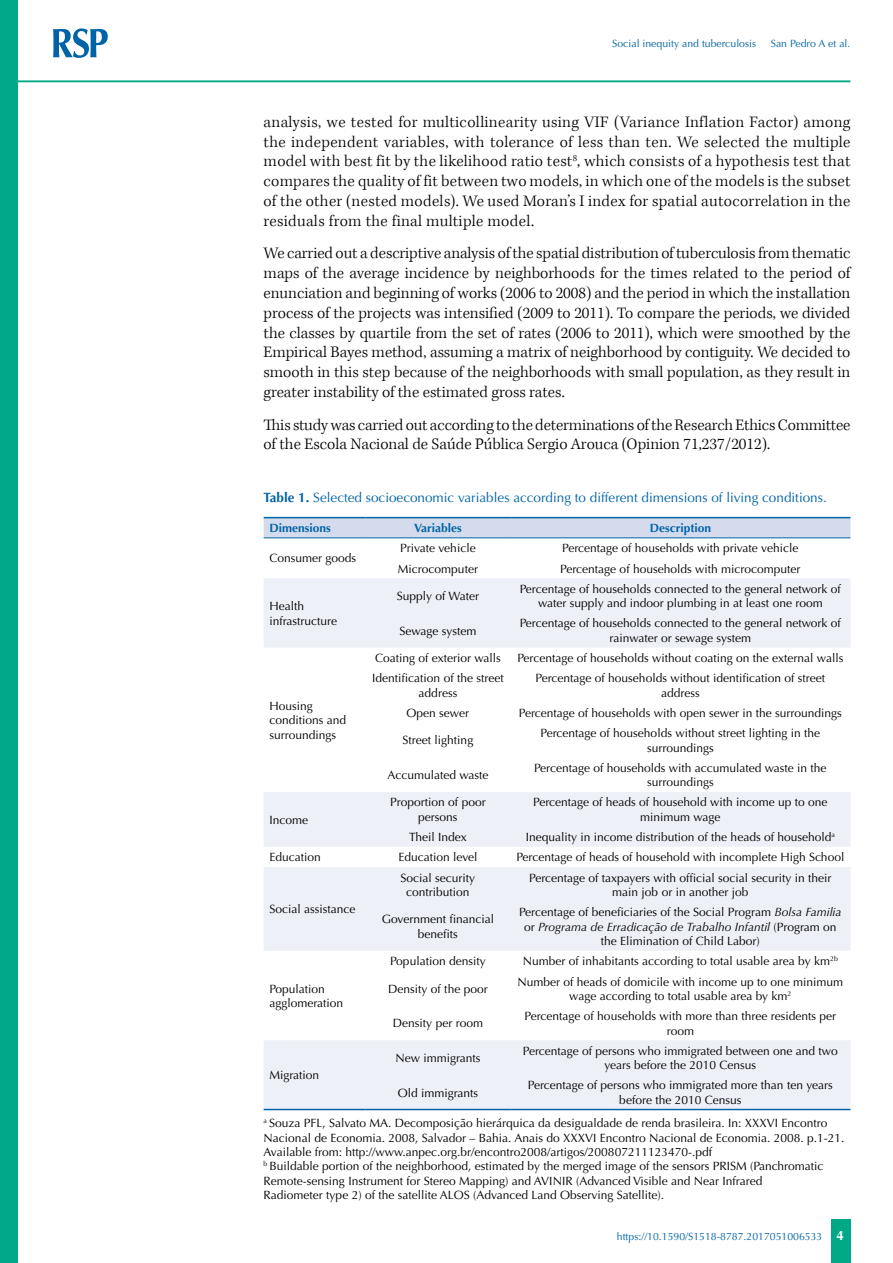
<style>
.page{position:relative;width:893px;height:1263px;background:#fff}
.page>*{position:absolute;margin:0;border:0;box-sizing:border-box;transform-origin:0 0}
.t1{font:300 16.5px/19.8px "Kepler Std";color:#000;text-align:justify}
.t2{font:13.5px "Optima";color:#0063a7}
.t3{font:700 13.5px "Optima";color:#fff}
.t4{font:12px/14.4px "Optima";color:#000;text-align:center}
.t5{font:700 12px "Optima";color:#0063a7}
.t6{font:10.5px "Optima";color:#0063a7}
.s1{font-weight:700}
.s2{font-style:italic}
</style>
<div class="page">
<div style="left:831px;top:1220px;width:20px;height:43px;background:#00a887"></div>
<div style="left:0;top:0;width:18px;height:1263px;background:#00a887"></div>
<svg style="left:53px;top:28px;width:55px;height:30px"></svg>
<hr style="left:18px;top:80px;width:832px;height:2px;background:#00a887">
<div style="left:264px;top:518px;width:586px;height:19px;background:#d4dbec"></div>
<svg style="left:264px;top:578px;width:586px;height:531px;fill:#eef0f7"></svg>
<hr style="left:264px;top:517px;width:102px;height:1px;background:#0063a7">
<hr style="left:366px;top:517px;width:144px;height:1px;background:#0063a7">
<hr style="left:510px;top:517px;width:340px;height:1px;background:#0063a7">
<hr style="left:264px;top:537px;width:102px;height:1px;background:#0063a7">
<hr style="left:366px;top:537px;width:144px;height:1px;background:#0063a7">
<hr style="left:510px;top:537px;width:340px;height:1px;background:#0063a7">
<hr style="left:264px;top:1109px;width:102px;height:1px;background:#0063a7">
<hr style="left:366px;top:1109px;width:144px;height:1px;background:#0063a7">
<hr style="left:510px;top:1109px;width:340px;height:1px;background:#0063a7">
<p class="t6" style="left:612px;top:37px;width:146px">Social inequity and tuberculosis</p>
<p class="t6" style="left:771px;top:37px;width:81px">San Pedro A et al.</p>
<p class="t1" style="left:264px;top:112px;width:588px">analysis, we tested for multicollinearity using VIF (Variance Inflation Factor) among the independent variables, with tolerance of less than ten. We selected the multiple model with best fit by the likelihood ratio test<sup>8</sup>, which consists of a hypothesis test that compares the quality of fit between two models, in which one of the models is the subset of the other (nested models). We used Moran’s I index for spatial autocorrelation in the residuals from the final multiple model.</p>
<p class="t1" style="left:264px;top:244px;width:588px">We carried out a descriptive analysis of the spatial distribution of tuberculosis from thematic maps of the average incidence by neighborhoods for the times related to the period of enunciation and beginning of works (2006 to 2008) and the period in which the installation process of the projects was intensified (2009 to 2011). To compare the periods, we divided the classes by quartile from the set of rates (2006 to 2011), which were smoothed by the Empirical Bayes method, assuming a matrix of neighborhood by contiguity. We decided to smooth in this step because of the neighborhoods with small population, as they result in greater instability of the estimated gross rates.</p>
<h1 class="t1" style="left:264px;top:415px;width:588px">This study was carried out according to the determinations of the Research Ethics Committee of the Escola Nacional de Saúde Pública Sergio Arouca (Opinion 71,237/2012).</h1>
<p class="t2" style="left:264px;top:490px;width:565px"><span class="s1">Table 1.</span> Selected socioeconomic variables according to different dimensions of living conditions.</p>
<p class="t5" style="left:269px;top:521px;width:63px">Dimensions</p>
<p class="t5" style="left:414px;top:521px;width:49px">Variables</p>
<p class="t5" style="left:650px;top:521px;width:63px">Description</p>
<p class="t4" style="left:269px;top:551px;width:88px">Consumer goods</p>
<p class="t4" style="left:400px;top:541px;width:77px">Private vehicle</p>
<p class="t4" style="left:562px;top:541px;width:238px">Percentage of households with private vehicle</p>
<p class="t4" style="left:398px;top:561px;width:82px">Microcomputer</p>
<p class="t4" style="left:560px;top:561px;width:242px">Percentage of households with microcomputer</p>
<p class="t4" style="left:269px;top:599px;width:69px;text-align:left">Health infrastructure</p>
<p class="t4" style="left:269px;top:699px;width:78px;text-align:left">Housing conditions and surroundings</p>
<p class="t4" style="left:269px;top:813px;width:40px">Income</p>
<p class="t4" style="left:397px;top:589px;width:84px">Supply of Water</p>
<p class="t4" style="left:520px;top:582px;width:323px">Percentage of households connected to the general network of water supply and indoor plumbing in at least one room</p>
<p class="t4" style="left:399px;top:623px;width:79px">Sewage system</p>
<p class="t4" style="left:520px;top:616px;width:323px">Percentage of households connected to the general network of rainwater or sewage system</p>
<p class="t4" style="left:375px;top:651px;width:127px">Coating of exterior walls</p>
<p class="t4" style="left:517px;top:651px;width:327px">Percentage of households without coating on the external walls</p>
<p class="t4" style="left:372px;top:671px;width:133px">Identification of the street address</p>
<p class="t4" style="left:536px;top:671px;width:291px">Percentage of households without identification of street address</p>
<p class="t4" style="left:407px;top:706px;width:64px">Open sewer</p>
<p class="t4" style="left:519px;top:706px;width:324px">Percentage of households with open sewer in the surroundings</p>
<p class="t4" style="left:403px;top:733px;width:72px">Street lighting</p>
<p class="t4" style="left:541px;top:726px;width:281px">Percentage of households without street lighting in the surroundings</p>
<p class="t4" style="left:387px;top:768px;width:103px">Accumulated waste</p>
<p class="t4" style="left:534px;top:761px;width:294px">Percentage of households with accumulated waste in the surroundings</p>
<p class="t4" style="left:390px;top:795px;width:97px">Proportion of poor persons</p>
<p class="t4" style="left:533px;top:795px;width:296px">Percentage of heads of household with income up to one minimum wage</p>
<p class="t4" style="left:409px;top:830px;width:59px">Theil Index</p>
<p class="t4" style="left:526px;top:830px;width:310px">Inequality in income distribution of the heads of household<sup>a</sup></p>
<p class="t4" style="left:269px;top:850px;width:53px">Education</p>
<p class="t4" style="left:398px;top:850px;width:81px">Education level</p>
<p class="t4" style="left:516px;top:850px;width:329px">Percentage of heads of household with incomplete High School</p>
<p class="t4" style="left:269px;top:902px;width:88px">Social assistance</p>
<p class="t4" style="left:401px;top:870px;width:76px">Social security contribution</p>
<p class="t4" style="left:529px;top:870px;width:304px">Percentage of taxpayers with official social security in their main job or in another job</p>
<p class="t4" style="left:382px;top:912px;width:114px">Government financial benefits</p>
<p class="t4" style="left:519px;top:905px;width:324px">Percentage of beneficiaries of the Social Program <span class="s2">Bolsa Familia </span>or <span class="s2">Programa de Erradicação de Trabalho Infantil</span> (Program on the Elimination of Child Labor)</p>
<p class="t4" style="left:269px;top:981px;width:75px;text-align:left">Population agglomeration</p>
<p class="t4" style="left:390px;top:954px;width:97px">Population density</p>
<p class="t4" style="left:523px;top:954px;width:317px">Number of inhabitants according to total usable area by km<sup>2b</sup></p>
<p class="t4" style="left:388px;top:981px;width:101px">Density of the poor</p>
<p class="t4" style="left:518px;top:974px;width:327px">Number of heads of domicile with income up to one minimum wage according to total usable area by km<sup>2</sup></p>
<p class="t4" style="left:393px;top:1016px;width:92px">Density per room</p>
<p class="t4" style="left:525px;top:1009px;width:313px">Percentage of households with more than three residents per room</p>
<p class="t4" style="left:395px;top:1051px;width:87px">New immigrants</p>
<p class="t4" style="left:523px;top:1044px;width:316px">Percentage of persons who immigrated between one and two years before the 2010 Census</p>
<p class="t4" style="left:398px;top:1085px;width:82px">Old immigrants</p>
<p class="t4" style="left:528px;top:1078px;width:306px">Percentage of persons who immigrated more than ten years before the 2010 Census</p>
<p class="t4" style="left:264px;top:1116px;width:582px;text-align:left"><sup>a</sup> Souza PFL, Salvato MA. Decomposição hierárquica da desigualdade de renda brasileira. In: XXXVI Encontro Nacional de Economia. 2008, Salvador – Bahia. Anais do XXXVI Encontro Nacional de Economia. 2008. p.1-21.<br>Available from: http://www.anpec.org.br/encontro2008/artigos/200807211123470-.pdf<br><sup>b</sup> Buildable portion of the neighborhood, estimated by the merged image of the sensors PRISM (Panchromatic Remote-sensing Instrument for Stereo Mapping) and AVINIR (Advanced Visible and Near Infrared<br>Radiometer type 2) of the satellite ALOS (Advanced Land Observing Satellite).</p>
<p class="t4" style="left:269px;top:1068px;width:51px">Migration</p>
<p class="t6" style="left:617px;top:1230px;width:207px">https://10.1590/S1518-8787.2017051006533</p>
<p class="t3" style="left:836px;top:1227px;width:9px">4</p>
</div>
